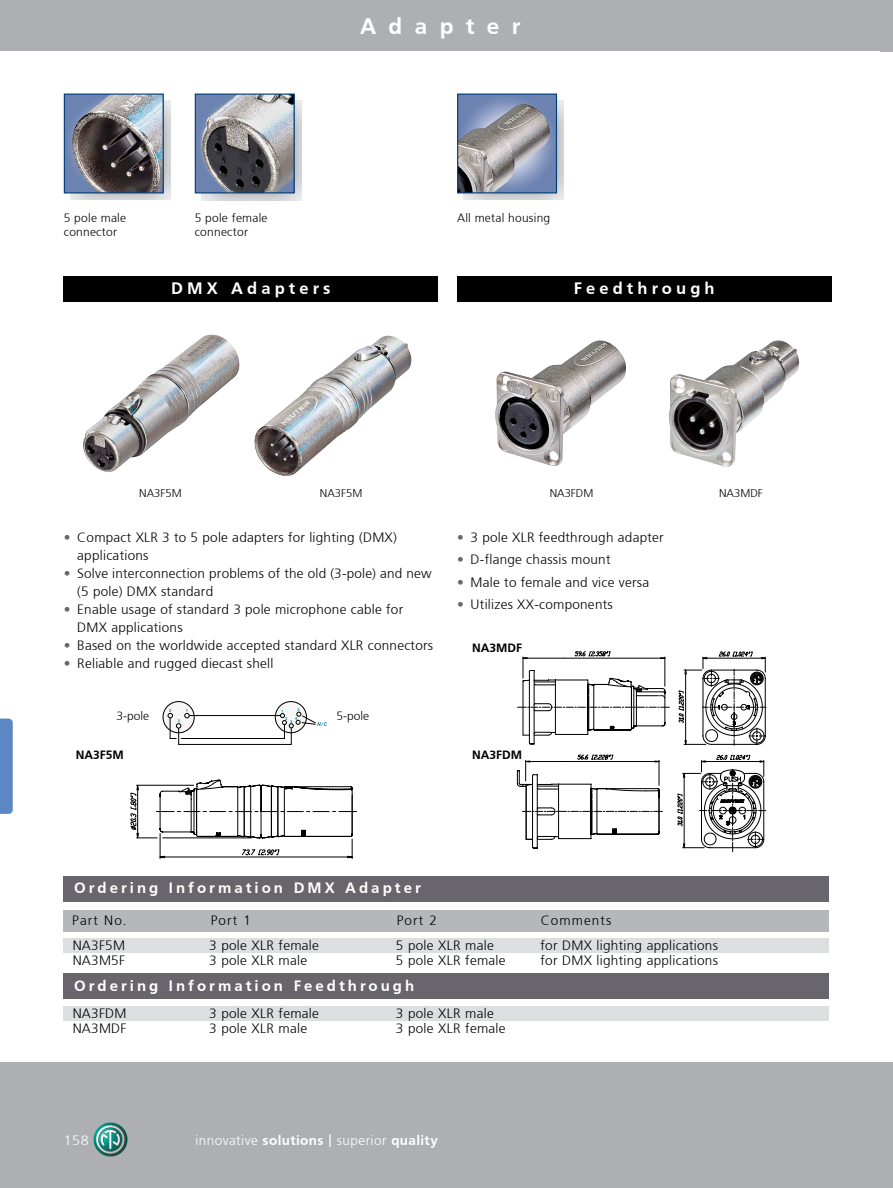
<style>
.page{position:relative;width:893px;height:1188px;background:#fff}
.page>*{position:absolute;margin:0;border:0;box-sizing:border-box;transform-origin:0 0}
.t1{font:700 22.5px "Frutiger";letter-spacing:.55em;color:#fff}
.t2{font:700 16.5px "Frutiger";letter-spacing:.25em;color:#fff}
.t3{font:700 15px "Frutiger";letter-spacing:.2em;color:#fff}
.t4{font:300 13.5px/18px "Frutiger";letter-spacing:.02em;color:#000}
.t5{font:300 13.5px "Frutiger";letter-spacing:.035em;color:#fff}
.t6{font:300 13.5px "Frutiger";letter-spacing:.08em;color:#000}
.t7{font:300 13.5px "Frutiger";letter-spacing:.035em;color:#fff;scale:1.06 1}
.t8{font:300 12px/14.4px "Frutiger";letter-spacing:.02em;color:#000}
.t9{font:700 12px "Frutiger";color:#000}
.t10{font:300 11.25px "Frutiger";color:#000}
.s1{color:#68666c}
.s2{font-weight:700}
.s3{font-size:18px}
</style>
<div class="page">
<div style="left:0;top:0;width:893px;height:51px;background:#adafb2"></div>
<div style="left:0;top:1063px;width:893px;height:125px;background:#adafb2"></div>
<div style="left:64px;top:276px;width:374px;height:26px;background:#000"></div>
<img style="left:70px;top:100px;width:100px;height:100px">
<img style="left:68px;top:96px;width:94px;height:95px">
<div style="left:64px;top:94px;width:100px;height:99px;border:1px solid #003c77"></div>
<img style="left:201px;top:100px;width:100px;height:100px">
<img style="left:197px;top:96px;width:96px;height:95px">
<div style="left:195px;top:94px;width:100px;height:99px;border:1px solid #003c77"></div>
<img style="left:83px;top:335px;width:157px;height:137px">
<img style="left:254px;top:336px;width:158px;height:140px">
<div style="left:64px;top:910px;width:765px;height:21px;background:#b6b7bb"></div>
<div style="left:64px;top:938px;width:765px;height:14px;background:#dddee0"></div>
<div style="left:64px;top:1006px;width:765px;height:14px;background:#dddee0"></div>
<div style="left:64px;top:876px;width:765px;height:25px;background:#68666c"></div>
<div style="left:64px;top:974px;width:765px;height:25px;background:#68666c"></div>
<div style="left:163px;top:702px;width:31px;height:31px;background:#f6f6f7;border-radius:50%"></div>
<div style="left:163px;top:701px;width:32px;height:32px;border:1px solid #000;border-radius:50%"></div>
<div style="left:275px;top:702px;width:31px;height:31px;background:#f6f6f7;border-radius:50%"></div>
<div style="left:275px;top:701px;width:32px;height:32px;border:1px solid #000;border-radius:50%"></div>
<svg style="left:168px;top:708px;width:159px;height:37px"></svg>
<svg style="left:130px;top:779px;width:227px;height:80px"></svg>
<div style="left:457px;top:276px;width:374px;height:26px;background:#000"></div>
<img style="left:463px;top:100px;width:100px;height:100px">
<div style="left:458px;top:94px;width:98px;height:99px;background:linear-gradient(to right,#6f85b2,#7085b2)"></div>
<img style="left:459px;top:104px;width:91px;height:87px">
<div style="left:457px;top:94px;width:100px;height:99px;border:1px solid #003c77"></div>
<svg style="left:517px;top:754px;width:145px;height:95px"></svg>
<hr style="left:592px;top:800px;width:1px;height:33px;background:#000">
<svg style="left:677px;top:754px;width:89px;height:98px"></svg>
<img style="left:495px;top:340px;width:131px;height:126px">
<svg style="left:678px;top:651px;width:89px;height:95px"></svg>
<svg style="left:517px;top:651px;width:152px;height:94px"></svg>
<hr style="left:588px;top:696px;width:1px;height:33px;background:#000">
<img style="left:668px;top:341px;width:131px;height:126px">
<svg style="left:0;top:719px;width:13px;height:95px"></svg>
<img style="left:94px;top:1123px;width:33px;height:33px">
<h1 class="t1" style="left:360px;top:13px;width:162px">Adapter</h1>
<p class="t8" style="left:64px;top:210px;width:64px">5 pole male connector</p>
<p class="t8" style="left:195px;top:210px;width:74px">5 pole female connector</p>
<p class="t8" style="left:457px;top:210px;width:95px">All metal housing</p>
<p class="t2" style="left:171px;top:279px;width:161px">DMX Adapters</p>
<p class="t2" style="left:574px;top:279px;width:142px">Feedthrough</p>
<p class="t10" style="left:139px;top:487px;width:44px">NA3F5M</p>
<p class="t10" style="left:320px;top:487px;width:44px">NA3F5M</p>
<p class="t4" style="left:77px;top:528px;width:321px;text-indent:-14px"><span class="s1">•</span> Compact XLR 3 to 5 pole adapters for lighting (DMX) applications</p>
<p class="t4" style="left:77px;top:564px;width:356px;text-indent:-14px"><span class="s1">•</span> Solve interconnection problems of the old (3-pole) and new (5 pole) DMX standard</p>
<p class="t4" style="left:77px;top:600px;width:327px;text-indent:-14px"><span class="s1">•</span> Enable usage of standard 3 pole microphone cable for<br>DMX applications</p>
<p class="t4" style="left:64px;top:636px;width:371px"><span class="s1">•</span> Based on the worldwide accepted standard XLR connectors</p>
<p class="t4" style="left:64px;top:654px;width:211px"><span class="s1">•</span> Reliable and rugged diecast shell</p>
<p class="t8" style="left:116px;top:709px;width:34px">3-pole</p>
<p class="t8" style="left:336px;top:709px;width:34px">5-pole</p>
<p class="t9" style="left:76px;top:747px;width:49px">NA3F5M</p>
<p class="t10" style="left:550px;top:487px;width:45px">NA3FDM</p>
<p class="t4" style="left:457px;top:528px;width:208px"><span class="s1">•</span> 3 pole XLR feedthrough adapter</p>
<p class="t4" style="left:457px;top:550px;width:155px"><span class="s1">•</span> D-flange chassis mount</p>
<p class="t4" style="left:457px;top:573px;width:194px"><span class="s1">•</span> Male to female and vice versa</p>
<p class="t4" style="left:457px;top:595px;width:157px"><span class="s1">•</span> Utilizes XX-components</p>
<p class="t9" style="left:472px;top:641px;width:51px">NA3MDF</p>
<p class="t9" style="left:472px;top:747px;width:51px">NA3FDM</p>
<p class="t3" style="left:74px;top:879px;width:348px">Ordering Information DMX Adapter</p>
<p class="t4" style="left:72px;top:911px;width:56px">Part No.</p>
<p class="t4" style="left:211px;top:911px;width:42px">Port 1</p>
<p class="t4" style="left:397px;top:911px;width:42px">Port 2</p>
<p class="t6" style="left:541px;top:913px;width:72px">Comments</p>
<p class="t10" style="left:719px;top:487px;width:45px">NA3MDF</p>
<p class="t4" style="left:73px;top:936px;width:54px">NA3F5M</p>
<p class="t4" style="left:209px;top:936px;width:111px">3 pole XLR female</p>
<p class="t4" style="left:396px;top:936px;width:99px">5 pole XLR male</p>
<p class="t4" style="left:540px;top:936px;width:179px">for DMX lighting applications</p>
<p class="t4" style="left:73px;top:951px;width:54px">NA3M5F</p>
<p class="t4" style="left:209px;top:951px;width:99px">3 pole XLR male</p>
<p class="t4" style="left:396px;top:951px;width:111px">5 pole XLR female</p>
<p class="t4" style="left:540px;top:951px;width:179px">for DMX lighting applications</p>
<p class="t3" style="left:74px;top:977px;width:342px">Ordering Information Feedthrough</p>
<p class="t4" style="left:73px;top:1004px;width:55px">NA3FDM</p>
<p class="t4" style="left:209px;top:1004px;width:111px">3 pole XLR female</p>
<p class="t4" style="left:396px;top:1004px;width:99px">3 pole XLR male</p>
<p class="t4" style="left:73px;top:1019px;width:55px">NA3MDF</p>
<p class="t4" style="left:209px;top:1019px;width:99px">3 pole XLR male</p>
<p class="t4" style="left:396px;top:1019px;width:111px">3 pole XLR female</p>
<p class="t7" style="left:64px;top:1132px;width:25px">158</p>
<p class="t5" style="left:196px;top:1133px;width:244px">innovative <span class="s2">solutions</span> <span class="s3">I</span> superior <span class="s2">quality</span></p>
</div>
